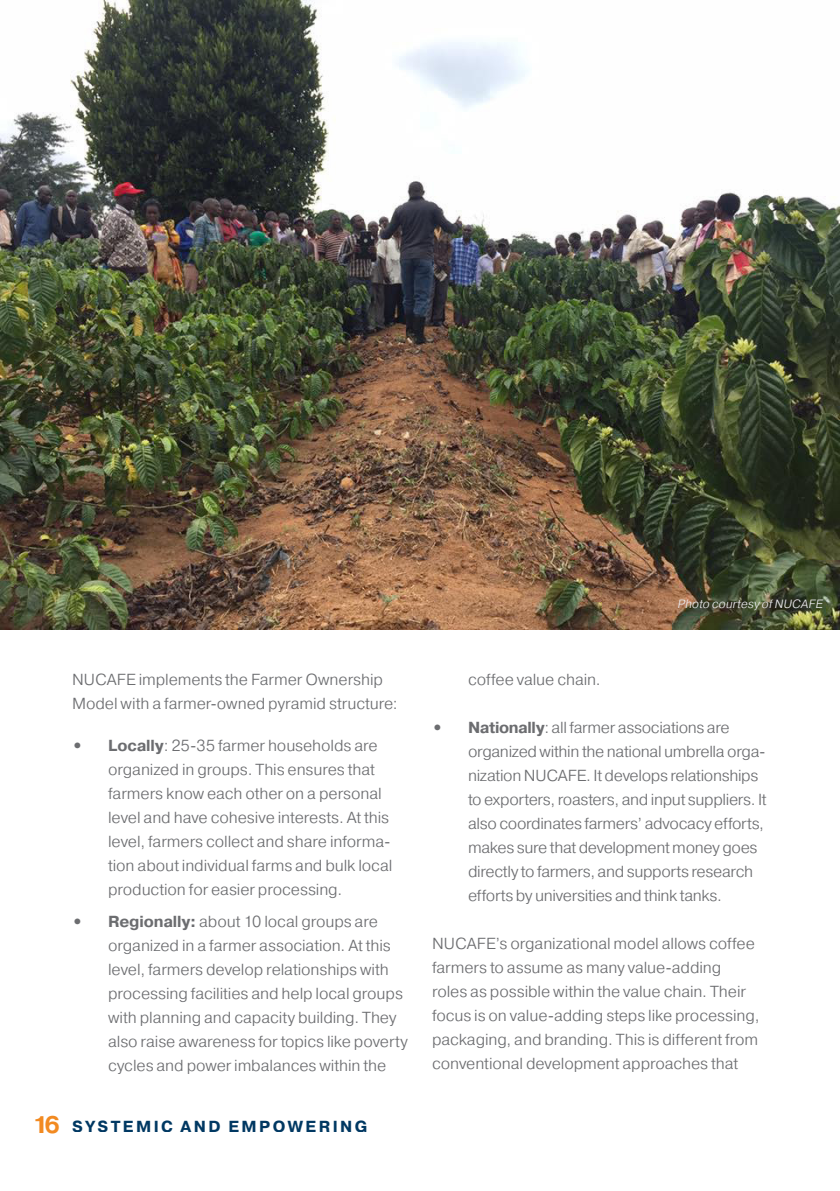
<style>
.page{position:relative;width:840px;height:1191px;background:#fff}
.page>*{position:absolute;margin:0;border:0;box-sizing:border-box;transform-origin:0 0}
.Text_8pt{font:300 16px/24px "Pragmatica";letter-spacing:-.01em;color:#6c6d70}
.t1{font:700 16px "Pragmatica";letter-spacing:.15em;color:#003862}
.Text_8pt-2{font:italic 300 12px "Pragmatica";color:#ececee}
.s1{font-weight:700}
.s2{font-size:24px;color:#f28a21}
</style>
<div class="page">
<img style="left:0;top:0;width:839px;height:629px">
<p class="Text_8pt-2" style="left:676px;top:596px;width:149px">Photo courtesy ofNUCAFE</p>
<p class="Text_8pt" style="left:72px;top:667px;width:327px">NUCAFE implements the Farmer Ownership<br>Model with a farmer-owned pyramid structure:</p>
<p class="Text_8pt" style="left:108px;top:733px;width:286px;text-indent:-36px"><span class="s1">• Locally</span>: 25-35 farmer households are organized in groups. This ensures that farmers know each other on a personal level and have cohesive interests. At this level, farmers collect and share informa&shy;tion about individual farms and bulk local production for easier processing.</p>
<p class="Text_8pt" style="left:108px;top:909px;width:301px;text-indent:-36px"><span class="s1">• Regionally:</span> about 10 local groups are organized in a farmer association. At this level, farmers develop relationships with processing facilities and help local groups with planning and capacity building. They also raise awareness for topics like poverty cycles and power imbalances within the</p>
<p class="t1" style="left:33px;top:1115px;width:336px"><span class="s2">16</span> SYSTEMIC AND EMPOWERING</p>
<p class="Text_8pt" style="left:468px;top:667px;width:134px">coffee value chain.</p>
<p class="Text_8pt" style="left:468px;top:715px;width:300px;text-indent:-36px"><span class="s1">• Nationally</span>: all farmer associations are organized within the national umbrella orga&shy;nization NUCAFE. It develops relationships to exporters, roasters, and input suppliers. It also coordinates farmers’ advocacy efforts, makes sure that development money goes directly to farmers, and supports research efforts by universities and think tanks.</p>
<p class="Text_8pt" style="left:432px;top:931px;width:329px">NUCAFE’s organizational model allows coffee farmers to assume as many value-adding roles as possible within the value chain. Their focus is on value-adding steps like processing, packaging, and branding. This is different from conventional development approaches that</p>
</div>
